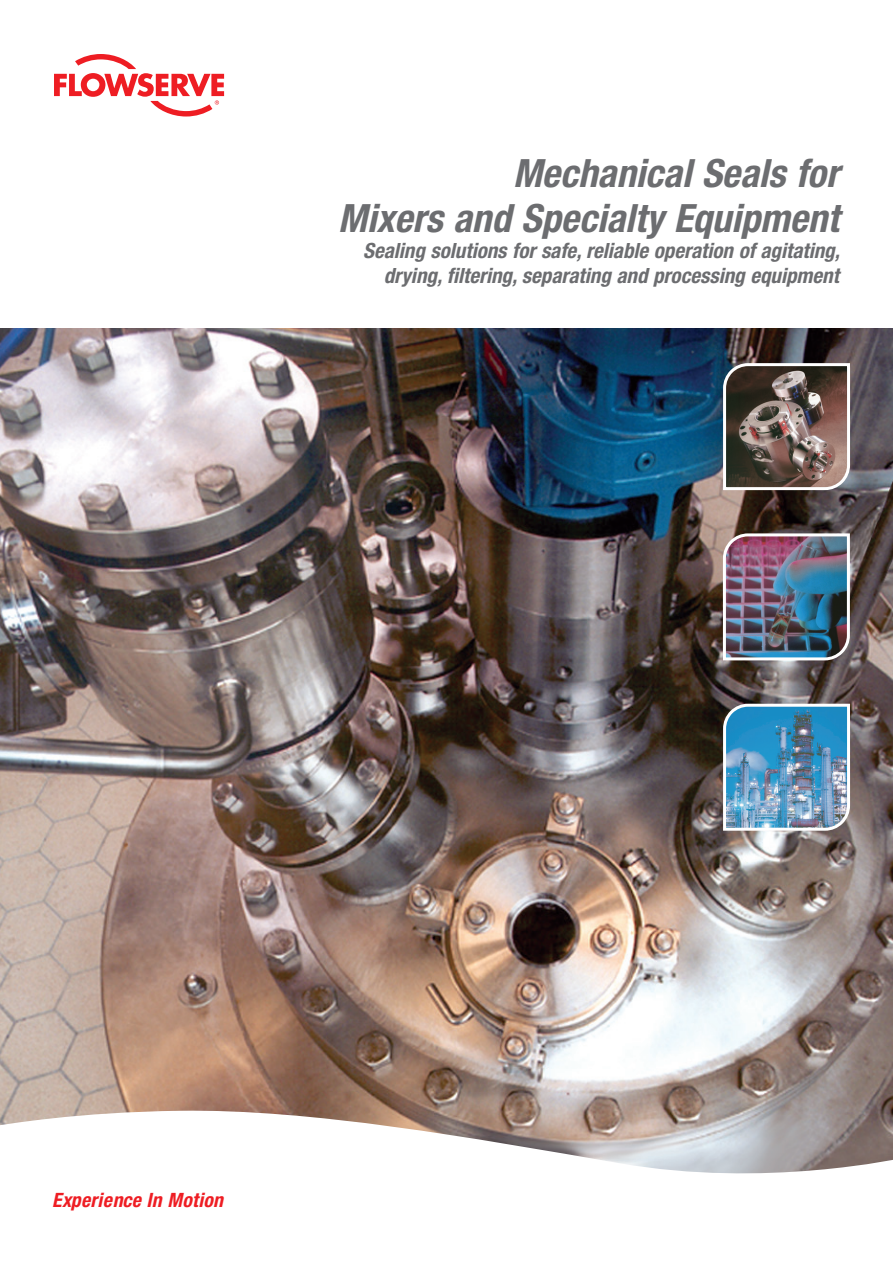
<style>
.page{position:relative;width:893px;height:1263px;background:#fff}
.page>*{position:absolute;margin:0;border:0;box-sizing:border-box;transform-origin:0 0}
.Brochure_Sub_Title_1{font:italic 700 condensed 39px "Helvetica Neue LT Std";color:#6c6d70}
.Brochure_Sub_Title_1-2{font:italic 700 condensed 21px/25.2px "Helvetica Neue LT Std";color:#6c6d70;text-align:right}
.t1{font:italic 700 condensed 19.8px "Helvetica Neue LT Std";letter-spacing:.02em;color:#ee1d23}
</style>
<div class="page">
<svg style="left:54px;top:54px;width:170px;height:62px"></svg>
<img style="left:0;top:329px;width:893px;height:780px">
<img style="left:721px;top:702px;width:130px;height:130px">
<img style="left:721px;top:362px;width:130px;height:130px">
<img style="left:721px;top:532px;width:130px;height:130px">
<svg style="left:0;top:1109px;width:893px;height:65px"></svg>
<p class="Brochure_Sub_Title_1" style="left:513px;top:150px;width:327px">Mechanical Seals for</p>
<p class="Brochure_Sub_Title_1" style="left:338px;top:195px;width:502px">Mixers and Specialty Equipment</p>
<p class="Brochure_Sub_Title_1-2" style="left:363px;top:238px;width:478px">Sealing solutions for safe, reliable operation of agitating, drying, filtering, separating and processing equipment</p>
<p class="t1" style="left:52px;top:1188px;width:172px">Experience In Motion</p>
</div>
